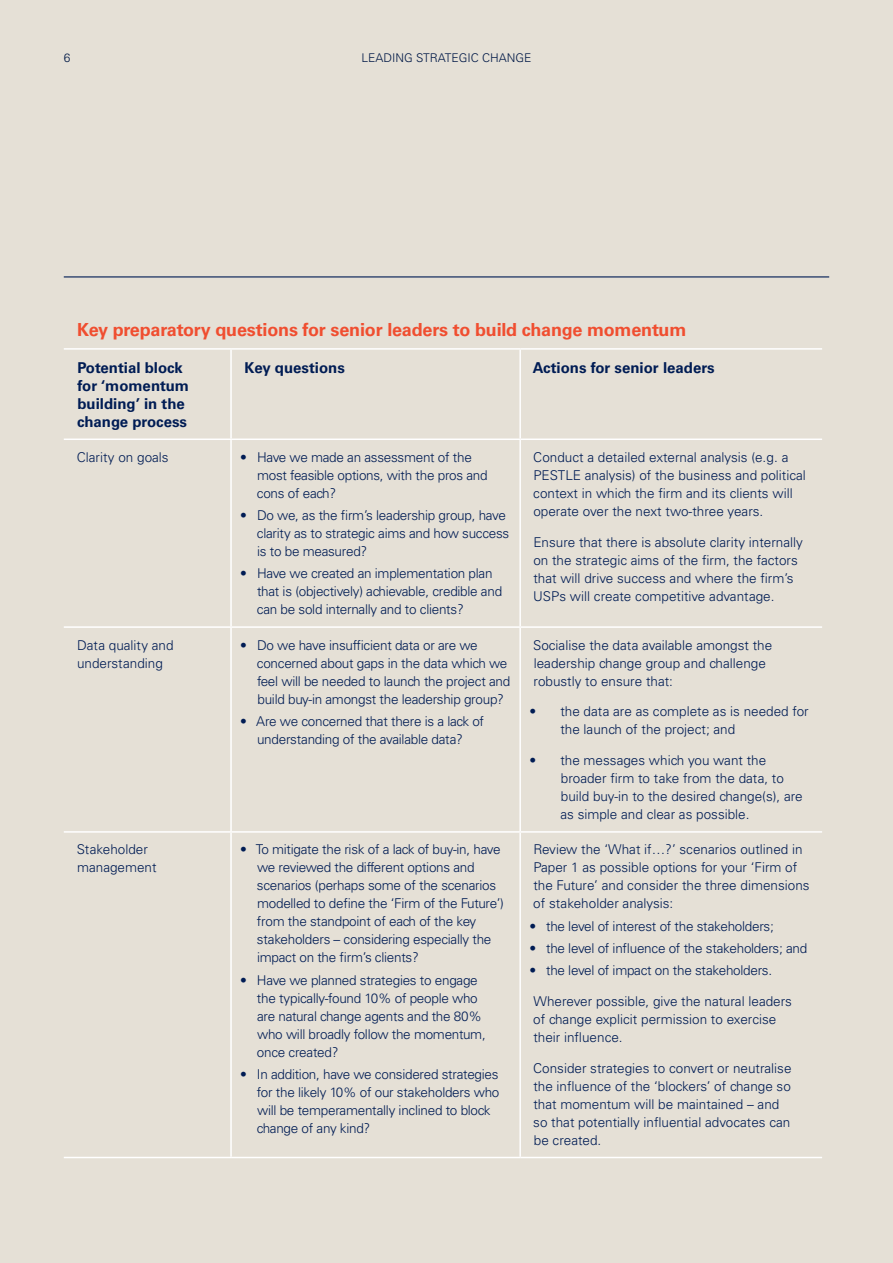
<style>
.page{position:relative;width:893px;height:1263px;background:#e5e0d6}
.page>*{position:absolute;margin:0;border:0;box-sizing:border-box;transform-origin:0 0}
.t1{font:700 18px "Univers LT Std";letter-spacing:-.01em;color:#f04e30}
.t2{font:700 15px/18px "Univers LT Std";color:#001c54}
.t3{font:300 13.5px/18px "Univers LT Std";letter-spacing:-.02em;color:#001c54}
.t4{font:300 13.5px/18px "Univers LT Std";color:#001c54}
.t5{font:300 12px "Univers LT Std";color:#001c54}
</style>
<div class="page">
<hr style="left:64px;top:348px;width:167px;height:2px;background:#fff">
<hr style="left:231px;top:348px;width:289px;height:2px;background:#fff">
<hr style="left:230px;top:350px;width:2px;height:88px;background:#fff">
<hr style="left:520px;top:348px;width:302px;height:2px;background:#fff">
<hr style="left:519px;top:350px;width:2px;height:88px;background:#fff">
<hr style="left:64px;top:438px;width:167px;height:2px;background:#fff">
<hr style="left:231px;top:438px;width:289px;height:2px;background:#fff">
<hr style="left:230px;top:440px;width:2px;height:186px;background:#fff">
<hr style="left:520px;top:438px;width:302px;height:2px;background:#fff">
<hr style="left:519px;top:440px;width:2px;height:186px;background:#fff">
<hr style="left:64px;top:626px;width:167px;height:2px;background:#fff">
<hr style="left:231px;top:626px;width:289px;height:2px;background:#fff">
<hr style="left:230px;top:628px;width:2px;height:203px;background:#fff">
<hr style="left:520px;top:626px;width:302px;height:2px;background:#fff">
<hr style="left:519px;top:628px;width:2px;height:203px;background:#fff">
<hr style="left:64px;top:831px;width:167px;height:2px;background:#fff">
<hr style="left:231px;top:831px;width:289px;height:2px;background:#fff">
<hr style="left:230px;top:833px;width:2px;height:324px;background:#fff">
<hr style="left:520px;top:831px;width:302px;height:2px;background:#fff">
<hr style="left:519px;top:833px;width:2px;height:324px;background:#fff">
<hr style="left:64px;top:1157px;width:167px;height:1px;background:#fff">
<hr style="left:231px;top:1157px;width:289px;height:1px;background:#fff">
<hr style="left:520px;top:1157px;width:302px;height:1px;background:#fff">
<hr style="left:64px;top:276px;width:765px;height:1px;background:#001c54">
<p class="t5" style="left:64px;top:50px;width:8px">6</p>
<p class="t5" style="left:361px;top:50px;width:172px">LEADING STRATEGIC CHANGE</p>
<h1 class="t1" style="left:77px;top:319px;width:611px">Key preparatory questions for senior leaders to build change momentum</h1>
<p class="t2" style="left:77px;top:358px;width:113px">Potential block for ‘momentum building’ in the change process</p>
<p class="t2" style="left:245px;top:358px;width:102px">Key questions</p>
<p class="t2" style="left:533px;top:358px;width:183px">Actions for senior leaders</p>
<p class="t4" style="left:77px;top:448px;width:93px">Clarity on goals</p>
<p class="t3" style="left:257px;top:448px;width:232px;text-indent:-17px">• Have we made an assessment of the most feasible options, with the pros and cons of each?</p>
<p class="t3" style="left:257px;top:506px;width:254px;text-indent:-17px">• Do we, as the firm’s leadership group, have clarity as to strategic aims and how success is to be measured?</p>
<p class="t3" style="left:257px;top:564px;width:247px;text-indent:-17px">• Have we created an implementation plan that is (objectively) achievable, credible and can be sold internally and to clients?</p>
<p class="t4" style="left:533px;top:448px;width:274px">Conduct a detailed external analysis (e.g. a PESTLE analysis) of the business and political context in which the firm and its clients will operate over the next two-three years.</p>
<p class="t4" style="left:533px;top:533px;width:271px">Ensure that there is absolute clarity internally on the strategic aims of the firm, the factors that will drive success and where the firm’s USPs will create competitive advantage.</p>
<p class="t4" style="left:77px;top:636px;width:98px">Data quality and understanding</p>
<p class="t3" style="left:257px;top:636px;width:255px;text-indent:-17px">• Do we have insufficient data or are we concerned about gaps in the data which we feel will be needed to launch the project and build buy-in amongst the leadership group?</p>
<p class="t3" style="left:240px;top:712px;width:245px;text-align:center">• Are we concerned that there is a lack of understanding of the available data?</p>
<p class="t4" style="left:77px;top:840px;width:81px">Stakeholder management</p>
<p class="t3" style="left:257px;top:840px;width:249px;text-indent:-17px">• To mitigate the risk of a lack of buy-in, have we reviewed the different options and scenarios (perhaps some of the scenarios modelled to define the ‘Firm of the Future’) from the standpoint of each of the key stakeholders – considering especially the impact on the firm’s clients?</p>
<p class="t3" style="left:257px;top:971px;width:230px;text-indent:-17px">• Have we planned strategies to engage the typically-found 10% of people who are natural change agents and the 80% who will broadly follow the momentum, once created?</p>
<p class="t3" style="left:257px;top:1065px;width:244px;text-indent:-17px">• In addition, have we considered strategies for the likely 10% of our stakeholders who will be temperamentally inclined to block change of any kind?</p>
<p class="t4" style="left:533px;top:636px;width:241px">Socialise the data available amongst the leadership change group and challenge robustly to ensure that:</p>
<p class="t4" style="left:560px;top:702px;width:250px;text-indent:-31px">• the data are as complete as is needed for the launch of the project; and</p>
<p class="t4" style="left:560px;top:751px;width:244px;text-indent:-31px">• the messages which you want the broader firm to take from the data, to build buy-in to the desired change(s), are as simple and clear as possible.</p>
<p class="t4" style="left:533px;top:840px;width:278px">Review the ‘What if…?’ scenarios outlined in Paper 1 as possible options for your ‘Firm of the Future’ and consider the three dimensions of stakeholder analysis:</p>
<p class="t3" style="left:529px;top:917px;width:246px">• the level of interest of the stakeholders;</p>
<p class="t3" style="left:529px;top:939px;width:279px">• the level of influence of the stakeholders; and</p>
<p class="t3" style="left:529px;top:961px;width:244px">• the level of impact on the stakeholders.</p>
<p class="t4" style="left:533px;top:992px;width:260px">Wherever possible, give the natural leaders of change explicit permission to exercise their influence.</p>
<p class="t4" style="left:533px;top:1059px;width:260px">Consider strategies to convert or neutralise the influence of the ‘blockers’ of change so that momentum will be maintained – and so that potentially influential advocates can be created.</p>
</div>
